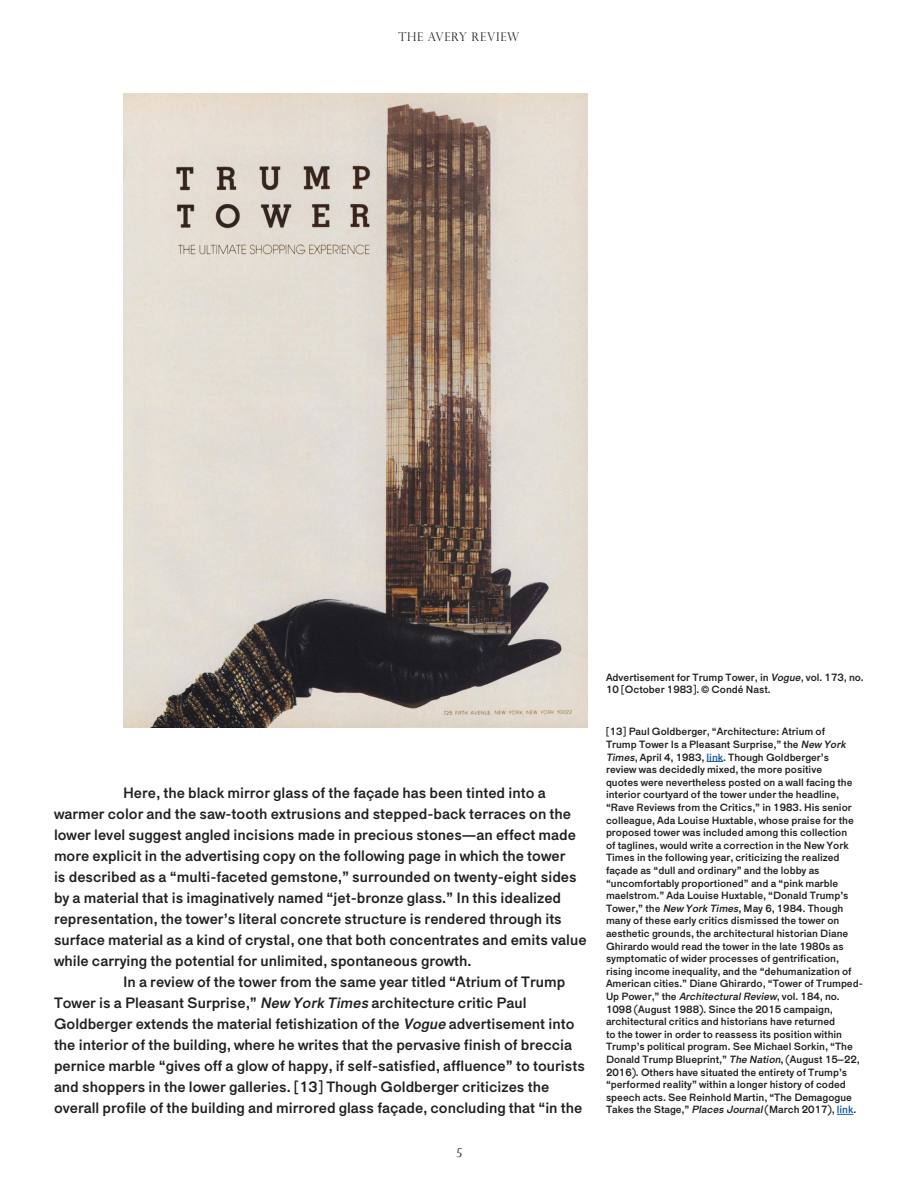
<style>
.page{position:relative;width:918px;height:1188px;background:#fff}
.page>*{position:absolute;margin:0;border:0;box-sizing:border-box;transform-origin:0 0}
.Main_Paragraph{font:15px/21px "Maria Pro";color:#231f20}
.t1{font:300 12px "Perpetua Titling MT Std";letter-spacing:.06em;color:#231f20}
.Footnotes{font:10.5px/12.6px "Maria Pro";color:#231f20}
.Captions{font:10.5px/12.6px "Maria Pro";color:#231f20}
.s1{font-style:italic}
.s2{color:#175d9e}
</style>
<div class="page">
<svg style="left:707px;top:761px;width:16px;height:1px"></svg>
<svg style="left:837px;top:1114px;width:16px;height:1px"></svg>
<img style="left:123px;top:94px;width:465px;height:634px">
<p class="t1" style="left:399px;top:30px;width:122px">THE AVERY REVIEW</p>
<p class="Main_Paragraph" style="left:54px;top:783px;width:534px;text-indent:69px">Here, the black mirror glass of the façade has been tinted into a warmer color and the saw-tooth extrusions and stepped-back terraces on the lower level suggest angled incisions made in precious stones—an effect made more explicit in the advertising copy on the following page in which the tower<br>is described as a “multi-faceted gemstone,” surrounded on twenty-eight sides by a material that is imaginatively named “jet-bronze glass.” In this idealized representation, the tower’s literal concrete structure is rendered through its surface material as a kind of crystal, one that both concentrates and emits value while carrying the potential for unlimited, spontaneous growth.</p>
<p class="Main_Paragraph" style="left:54px;top:972px;width:532px;text-indent:69px">In a review of the tower from the same year titled “Atrium of Trump Tower is a Pleasant Surprise,” <span class="s1">New York Times</span> architecture critic Paul Goldberger extends the material fetishization of the <span class="s1">Vogue</span> advertisement into the interior of the building, where he writes that the pervasive finish of breccia pernice marble “gives off a glow of happy, if self-satisfied, affluence” to tourists and shoppers in the lower galleries. [13] Though Goldberger criticizes the overall profile of the building and mirrored glass façade, concluding that “in the</p>
<p class="t1" style="left:456px;top:1146px;width:7px">5</p>
<p class="Captions" style="left:606px;top:671px;width:259px">Advertisement for Trump Tower, in <span class="s1">Vogue</span>, vol. 173, no.<br>10 [October 1983]. © Condé Nast.</p>
<p class="Footnotes" style="left:606px;top:725px;width:259px">[13] Paul Goldberger, “Architecture: Atrium of<br>Trump Tower Is a Pleasant Surprise,” the <span class="s1">New York Times</span>, April 4, 1983, <span class="s2">link</span>. Though Goldberger’s<br>review was decidedly mixed, the more positive<br>quotes were nevertheless posted on a wall facing the interior courtyard of the tower under the headline, “Rave Reviews from the Critics,” in 1983. His senior colleague, Ada Louise Huxtable, whose praise for the proposed tower was included among this collection<br>of taglines, would write a correction in the New York Times in the following year, criticizing the realized façade as “dull and ordinary” and the lobby as “uncomfortably proportioned” and a “pink marble maelstrom.” Ada Louise Huxtable, “Donald Trump’s Tower,” the <span class="s1">New York Times</span>, May 6, 1984. Though many of these early critics dismissed the tower on aesthetic grounds, the architectural historian Diane Ghirardo would read the tower in the late 1980s as symptomatic of wider processes of gentrification, rising income inequality, and the “dehumanization of American cities.” Diane Ghirardo, “Tower of Trumped-U p Powe r , ” t h e <span class="s1">ArchitecturalReview</span>, vo l . 1 84 , n o .<br>1098 (August 1988). Since the 2015 campaign, architectural critics and historians have returned<br>to the tower in order to reassess its position within Trump’s political program. See Michael Sorkin, “The Donald Trump Blueprint,” <span class="s1">TheNation</span>, (August 15–22, 2016). Others have situated the entirety of Trump’s “performed reality” within a longer history of coded speech acts. See Reinhold Martin, “The Demagogue Takes the Stage,” <span class="s1">Places Journal</span>(March 2017), <span class="s2">link</span>.</p>
</div>
